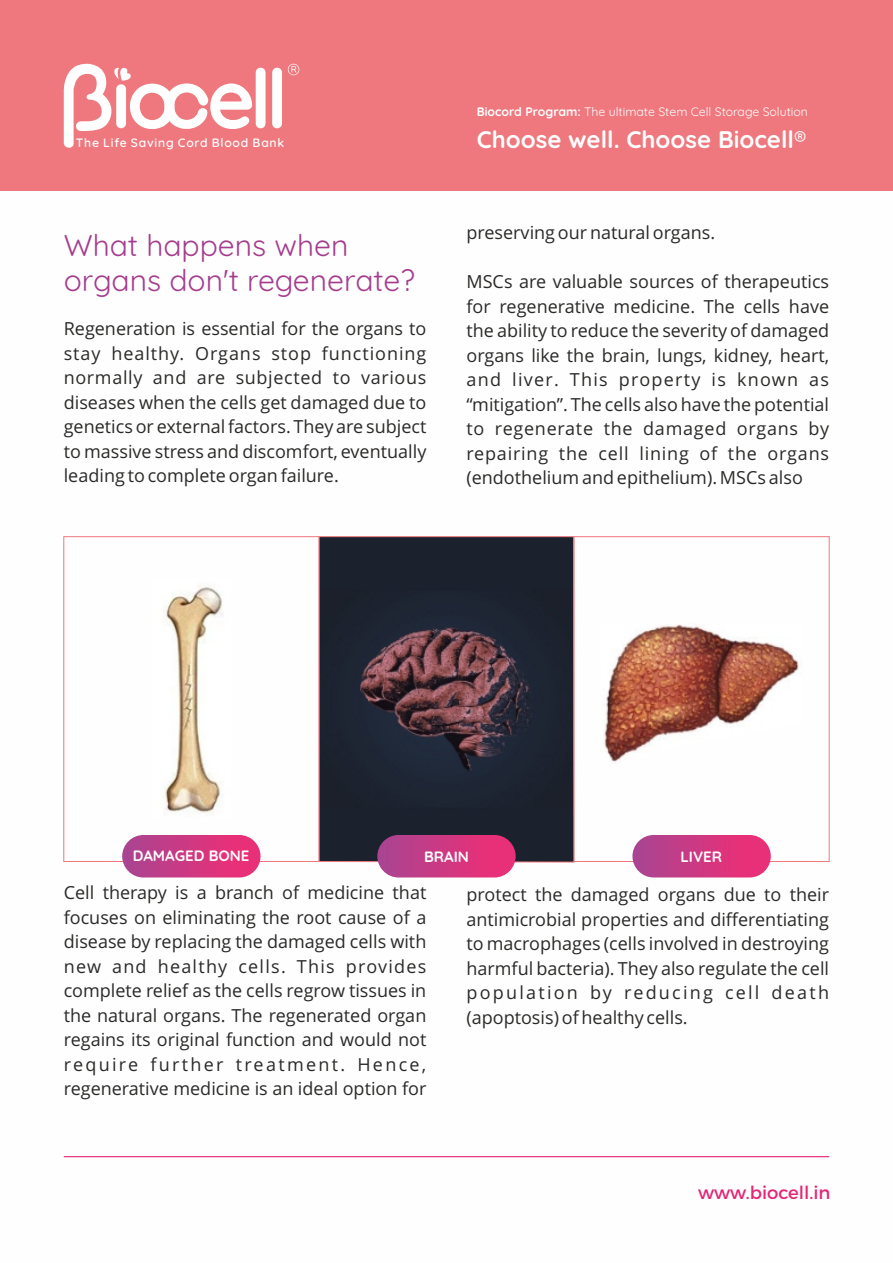
<style>
.page{position:relative;width:893px;height:1263px;background:#fff}
.page>*{position:absolute;margin:0;border:0;box-sizing:border-box;transform-origin:0 0}
.t1{font:30px/35.7px "Quicksand";color:#a43d8e}
.t2{font:700 24px "Quicksand";color:#fefefe}
.t3{font:18px/24.5px "Open Sans";color:#2b2a29;text-align:justify}
.t4{font:italic 18px "Montserrat";color:#e52575}
.t5{font:700 15px "Quicksand";color:#fefefe}
.t6{font:12.3px "Quicksand";color:#fefefe}
.t7{font:600 12.15px "Quicksand";letter-spacing:.065em;color:#fefefe}
.s1{font-weight:700}
.s2{font-weight:400}
</style>
<div class="page">
<div style="left:0;top:0;width:893px;height:190px;background:#ee787e"></div>
<svg style="left:272px;top:68px;width:10px;height:60px"></svg>
<svg style="left:63px;top:64px;width:203px;height:84px"></svg>
<svg style="left:288px;top:64px;width:11px;height:11px"></svg>
<hr style="left:64px;top:1156px;width:765px;height:1px;background:#e52575">
<svg style="left:320px;top:536px;width:255px;height:327px;background:#2b2935"></svg>
<svg style="left:63px;top:536px;width:257px;height:326px"></svg>
<img style="left:152px;top:578px;width:78px;height:242px">
<div style="left:122px;top:835px;width:139px;height:42px;background:linear-gradient(to right,#aa4491,#f22f75);border-radius:21px"></div>
<div style="left:377px;top:835px;width:139px;height:42px;background:linear-gradient(to right,#aa4491,#f12d74);border-radius:21px"></div>
<svg style="left:573px;top:536px;width:257px;height:326px"></svg>
<img style="left:601px;top:623px;width:201px;height:146px">
<div style="left:632px;top:835px;width:139px;height:42px;background:linear-gradient(to right,#ab4692,#f22d74);border-radius:21px"></div>
<p class="t7" style="left:76px;top:135px;width:210px">The Life Saving Cord Blood Bank</p>
<h1 class="t1" style="left:64px;top:226px;width:353px">What happens when organs don't regenerate?</h1>
<p class="t3" style="left:64px;top:318px;width:364px">Regeneration is essential for the organs to stay healthy. Organs stop functioning normally and are subjected to various diseases when the cells get damaged due to genetics or external factors. They are subject to massive stress and discomfort, eventually leading to complete organ failure.</p>
<p class="t6" style="left:477px;top:103px;width:333px"><span class="s1">Biocord Program:</span> The ultimate Stem Cell Storage Solution</p>
<h2 class="t2" style="left:477px;top:124px;width:332px">Choose well. Choose Biocell<span class="s2">®</span></h2>
<p class="t3" style="left:466px;top:222px;width:250px">preserving our natural organs.</p>
<p class="t3" style="left:466px;top:271px;width:364px">MSCs are valuable sources of therapeutics for regenerative medicine. The cells have the ability to reduce the severity of damaged organs like the brain, lungs, kidney, heart, and liver. This property is known as “mitigation”. The cells also have the potential to regenerate the damaged organs by repairing the cell lining of the organs (endothelium and epithelium). MSCs also</p>
<p class="t5" style="left:133px;top:846px;width:118px">DAMAGED BONE</p>
<p class="t5" style="left:424px;top:846px;width:46px">BRAIN</p>
<p class="t5" style="left:680px;top:846px;width:43px">LIVER</p>
<p class="t3" style="left:64px;top:882px;width:364px">Cell therapy is a branch of medicine that focuses on eliminating the root cause of a disease by replacing the damaged cells with new and healthy cells. This provides complete relief as the cells regrow tissues in the natural organs. The regenerated organ regains its original function and would not require further treatment. Hence, regenerative medicine is an ideal option for</p>
<p class="t3" style="left:466px;top:884px;width:364px">protect the damaged organs due to their antimicrobial properties and differentiating to macrophages (cells involved in destroying harmful bacteria). They also regulate the cell population by reducing cell death (apoptosis) of healthy cells.</p>
<p class="t4" style="left:698px;top:1182px;width:134px">www.biocell.in</p>
</div>
